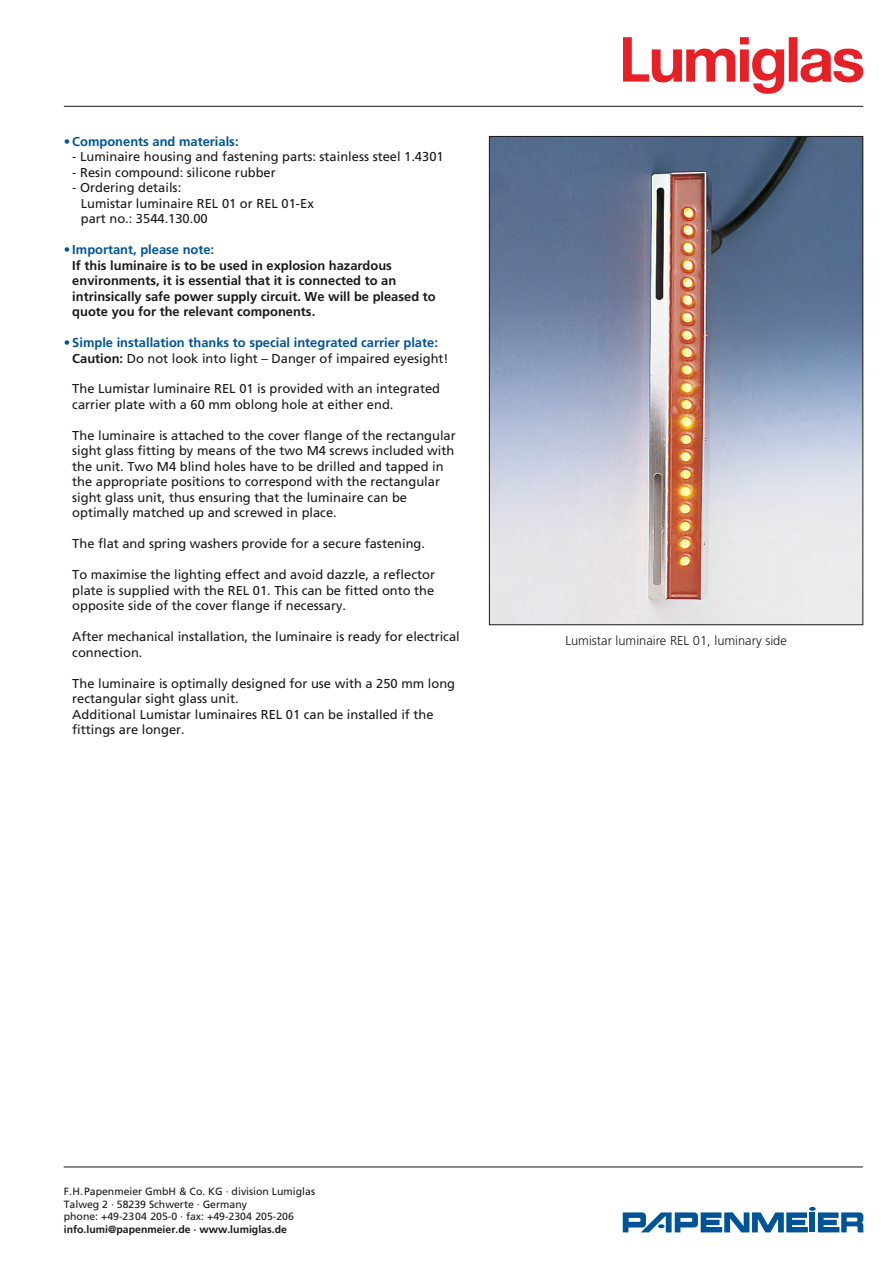
<style>
.page{position:relative;width:893px;height:1263px;background:#fff}
.page>*{position:absolute;margin:0;border:0;box-sizing:border-box;transform-origin:0 0}
.t1{font:12.9px/15.5px "Frutiger";color:#1a1a18}
.t2{font:700 12.9px/15.5px "Frutiger";color:#1a1a18}
.t3{font:700 12.9px/15.5px "Frutiger";color:#005397}
.t4{font:300 12.9px "Frutiger";color:#1a1a18}
.t5{font:10.5px "Frutiger";color:#1a1a18}
.t6{font:700 10.5px "Frutiger";color:#1a1a18}
.s1{color:#1a1a18}
.s2{font-weight:400;color:#1a1a18}
</style>
<div class="page">
<hr style="left:64px;top:1166px;width:799px;height:1px;background:#1a1a18">
<svg style="left:623px;top:1207px;width:241px;height:25px"></svg>
<img style="left:491px;top:138px;width:370px;height:485px">
<hr style="left:64px;top:106px;width:799px;height:1px;background:#1a1a18">
<svg style="left:623px;top:37px;width:240px;height:57px"></svg>
<p class="t3" style="left:64px;top:134px;width:176px">• Components and materials:</p>
<p class="t1" style="left:72px;top:149px;width:373px">- Luminaire housing and fastening parts: stainless steel 1.4301</p>
<p class="t1" style="left:72px;top:165px;width:205px">- Resin compound: silicone rubber</p>
<p class="t1" style="left:72px;top:180px;width:110px">- Ordering details:</p>
<p class="t1" style="left:81px;top:196px;width:234px">Lumistar luminaire REL 01 or REL 01-Ex</p>
<p class="t1" style="left:81px;top:211px;width:128px">part no.: 3544.130.00</p>
<p class="t3" style="left:64px;top:242px;width:152px">• Important, please note:</p>
<p class="t2" style="left:72px;top:257px;width:321px">If this luminaire is to be used in explosion hazardous</p>
<p class="t2" style="left:72px;top:273px;width:325px">environments, it is essential that it is connected to an</p>
<p class="t2" style="left:72px;top:288px;width:365px">intrinsically safe power supply circuit. We will be pleased to quote you for the relevant components.</p>
<p class="t3" style="left:72px;top:335px;width:378px;text-indent:-9px">• Simple installation thanks to special integrated carrier plate:<br><span class="s1">Caution:</span> <span class="s2">Do not look into light – Danger of impaired eyesight!</span></p>
<p class="t1" style="left:72px;top:381px;width:369px">The Lumistar luminaire REL 01 is provided with an integrated carrier plate with a 60 mm oblong hole at either end.</p>
<p class="t1" style="left:72px;top:428px;width:385px">The luminaire is attached to the cover flange of the rectangular sight glass fitting by means of the two M4 screws included with the unit. Two M4 blind holes have to be drilled and tapped in the appropriate positions to correspond with the rectangular sight glass unit, thus ensuring that the luminaire can be</p>
<p class="t1" style="left:72px;top:505px;width:266px">optimally matched up and screwed in place.</p>
<p class="t1" style="left:72px;top:536px;width:354px">The flat and spring washers provide for a secure fastening.</p>
<p class="t1" style="left:72px;top:567px;width:364px;text-align:justify">To maximise the lighting effect and avoid dazzle, a reflector plate is supplied with the REL 01. This can be fitted onto the opposite side of the cover flange if necessary.</p>
<p class="t1" style="left:72px;top:629px;width:389px">After mechanical installation, the luminaire is ready for electrical connection.</p>
<p class="t1" style="left:72px;top:675px;width:384px">The luminaire is optimally designed for use with a 250 mm long rectangular sight glass unit.</p>
<p class="t1" style="left:72px;top:706px;width:363px">Additional Lumistar luminaires REL 01 can be installed if the</p>
<p class="t1" style="left:72px;top:722px;width:114px">fittings are longer.</p>
<p class="t4" style="left:565px;top:634px;width:223px">Lumistar luminaire REL 01, luminary side</p>
<p class="t5" style="left:64px;top:1185px;width:253px">F.H.Papenmeier GmbH &amp; Co. KG · division Lumiglas</p>
<p class="t5" style="left:64px;top:1198px;width:185px">Talweg 2 · 58239 Schwerte · Germany</p>
<p class="t5" style="left:64px;top:1210px;width:232px">phone: +49-2304 205-0 · fax: +49-2304 205-206</p>
<p class="t6" style="left:64px;top:1223px;width:225px">info.lumi@papenmeier.de · www.lumiglas.de</p>
</div>
